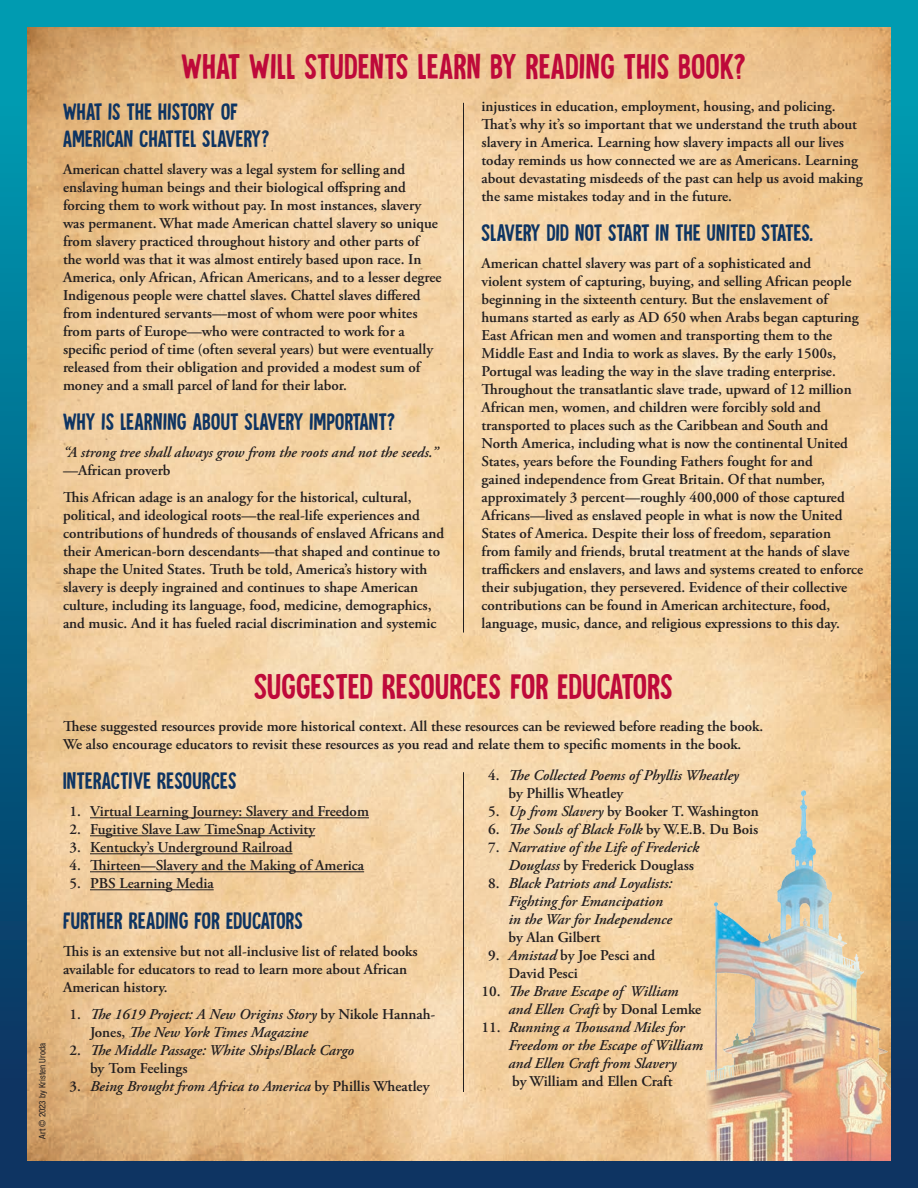
<style>
.page{position:relative;width:918px;height:1188px;background:#fff}
.page>*{position:absolute;margin:0;border:0;box-sizing:border-box;transform-origin:0 0}
.Head_span{font:36px "Tournedos";letter-spacing:.02em;color:#be093a}
.t1{font:24px/27px "Tournedos";letter-spacing:.02em;color:#0e3462}
.Body{font:600 15px/18px "Adobe Garamond Pro";color:#231f20}
.Body-2{font:italic 600 15px/18px "Adobe Garamond Pro";color:#231f20}
.Body_aft_head{font:600 15px/18px "Adobe Garamond Pro";color:#231f20}
.Body_before_list{font:600 15px/18px "Adobe Garamond Pro";color:#231f20}
.t2{font:condensed 9px "Helvetica Neue LT Pro";color:#231f20}
.s1{font-style:normal}
.s2{font-style:italic}
</style>
<div class="page">
<div style="left:0;top:0;width:918px;height:1188px;background:linear-gradient(to bottom,#00a1b6,#0b2a5b)"></div>
<svg style="left:917px;top:0;width:1px;height:1188px"></svg>
<img style="left:27px;top:27px;width:864px;height:1134px">
<img style="left:700px;top:777px;width:191px;height:384px">
<hr style="left:463px;top:103px;width:1px;height:529px;background:#231f20">
<hr style="left:90px;top:817px;width:279px;height:1px;background:#231f20">
<hr style="left:90px;top:835px;width:225px;height:1px;background:#231f20">
<hr style="left:90px;top:853px;width:203px;height:1px;background:#231f20">
<hr style="left:90px;top:871px;width:274px;height:1px;background:#231f20">
<hr style="left:90px;top:889px;width:124px;height:1px;background:#231f20">
<hr style="left:463px;top:772px;width:1px;height:320px;background:#231f20">
<p class="Head_span" style="left:181px;top:46px;width:566px">WHAT WILL STUDENTS LEARN BY READING THIS BOOK?</p>
<p class="t1" style="left:63px;top:98px;width:208px">WHAT IS THE HISTORY OF<br>AMERICAN CHATTEL SLAVERY?</p>
<p class="Body" style="left:63px;top:160px;width:380px">American chattel slavery was a legal system for selling and enslaving human beings and their biological offspring and forcing them to work without pay. In most instances, slavery was permanent. What made American chattel slavery so unique from slavery practiced throughout history and other parts of the world was that it was almost entirely based upon race. In America, only African, African Americans, and to a lesser degree Indigenous people were chattel slaves. Chattel slaves differed from indentured servants—most of whom were poor whites from parts of Europe—who were contracted to work for a specific period of time (often several years) but were eventually released from their obligation and provided a modest sum of money and a small parcel of land for their labor.</p>
<p class="t1" style="left:63px;top:408px;width:333px">WHY IS LEARNING ABOUT SLAVERY IMPORTANT?</p>
<p class="Body-2" style="left:63px;top:444px;width:377px">“A strong tree shall always grow from the roots and not the seeds.” <span class="s1">—African proverb</span></p>
<p class="Body" style="left:63px;top:489px;width:383px">This African adage is an analogy for the historical, cultural, political, and ideological roots—the real-life experiences and contributions of hundreds of thousands of enslaved Africans and their American-born descendants—that shaped and continue to shape the United States. Truth be told, America’s history with slavery is deeply ingrained and continues to shape American culture, including its language, food, medicine, demographics, and music. And it has fueled racial discrimination and systemic</p>
<p class="Body" style="left:482px;top:97px;width:383px">injustices in education, employment, housing, and policing.<br>That’s why it’s so important that we understand the truth about slavery in America. Learning how slavery impacts all our lives today reminds us how connected we are as Americans. Learning about devastating misdeeds of the past can help us avoid making the same mistakes today and in the future.</p>
<p class="t1" style="left:482px;top:219px;width:333px">SLAVERY DID NOT START IN THE UNITED STATES.</p>
<p class="Body" style="left:482px;top:255px;width:383px">American chattel slavery was part of a sophisticated and<br>violent system of capturing, buying, and selling African people beginning in the sixteenth century. But the enslavement of humans started as early as AD 650 when Arabs began capturing East African men and women and transporting them to the Middle East and India to work as slaves. By the early 1500s, Portugal was leading the way in the slave trading enterprise.<br>Throughout the transatlantic slave trade, upward of 12 million African men, women, and children were forcibly sold and transported to places such as the Caribbean and South and North America, including what is now the continental United States, years before the Founding Fathers fought for and<br>gained independence from Great Britain. Of that number, approximately 3 percent—roughly 400,000 of those captured Africans—lived as enslaved people in what is now the United States of America. Despite their loss of freedom, separation from family and friends, brutal treatment at the hands of slave traffickers and enslavers, and laws and systems created to enforce their subjugation, they persevered. Evidence of their collective contributions can be found in American architecture, food, language, music, dance, and religious expressions to this day.</p>
<p class="t2" style="left:37px;top:1138px;width:97px;rotate:-90deg">Art © 2023 by Kristen Uroda</p>
<p class="Head_span" style="left:254px;top:666px;width:420px">SUGGESTED RESOURCES FOR EDUCATORS</p>
<p class="Body_aft_head" style="left:63px;top:717px;width:702px">These suggested resources provide more historical context. All these resources can be reviewed before reading the book.<br>We also encourage educators to revisit these resources as you read and relate them to specific moments in the book.</p>
<p class="t1" style="left:63px;top:767px;width:175px">INTERACTIVE RESOURCES</p>
<p class="Body" style="left:70px;top:803px;width:301px">1. Virtual Learning Journey: Slavery and Freedom</p>
<p class="Body" style="left:70px;top:821px;width:247px">2. Fugitive Slave Law TimeSnap Activity</p>
<p class="Body" style="left:70px;top:839px;width:225px">3. Kentucky’s Underground Railroad</p>
<p class="Body" style="left:70px;top:857px;width:296px">4. Thirteen—Slavery and the Making of America</p>
<p class="Body" style="left:70px;top:875px;width:146px">5. PBS Learning Media</p>
<p class="t1" style="left:63px;top:907px;width:241px">FURTHER READING FOR EDUCATORS</p>
<p class="Body_before_list" style="left:63px;top:942px;width:356px">This is an extensive but not all-inclusive list of related books available for educators to read to learn more about African<br>American history.</p>
<p class="Body-2" style="left:90px;top:1005px;width:347px;text-indent:-20px"><span class="s1">1.</span> The 1619 Project: A New Origins Story <span class="s1">by Nikole Hannah-<br>Jones,</span> The New York Times Magazine</p>
<p class="Body-2" style="left:90px;top:1041px;width:266px;text-indent:-20px"><span class="s1">2.</span> The Middle Passage: White Ships/Black Cargo <span class="s1">by Tom Feelings</span></p>
<p class="Body-2" style="left:70px;top:1077px;width:361px"><span class="s1">3.</span> Being Brought from Africa to America <span class="s1">by Phillis Wheatley</span></p>
<p class="Body-2" style="left:508px;top:767px;width:232px;text-indent:-20px"><span class="s1">4.</span> The Collected Poems of Phyllis Wheatley <span class="s1">by Phillis Wheatley</span></p>
<p class="Body" style="left:488px;top:803px;width:272px">5. <span class="s2">Up from Slavery</span> by Booker T. Washington</p>
<p class="Body-2" style="left:488px;top:821px;width:272px"><span class="s1">6.</span> The Souls of Black Folk <span class="s1">by W.E.B. Du Bois</span></p>
<p class="Body-2" style="left:508px;top:839px;width:192px;text-indent:-20px"><span class="s1">7.</span> Narrative of the Life of Frederick<br>Douglass <span class="s1">by Frederick Douglass</span></p>
<p class="Body-2" style="left:508px;top:875px;width:165px;text-indent:-20px"><span class="s1">8.</span> Black Patriots and Loyalists:<br>Fighting for Emancipation in the War for Independence <span class="s1">by Alan Gilbert</span></p>
<p class="Body" style="left:508px;top:947px;width:148px;text-indent:-20px">9. <span class="s2">Amistad</span> by Joe Pesci and<br>David Pesci</p>
<p class="Body-2" style="left:508px;top:983px;width:194px;text-indent:-27px"><span class="s1">10.</span> The Brave Escape of William and Ellen Craft <span class="s1">by Donal Lemke</span></p>
<p class="Body-2" style="left:508px;top:1019px;width:196px;text-indent:-27px"><span class="s1">11.</span> Running a Thousand Miles for<br>Freedom or the Escape of William and Ellen Craft from Slavery<br><span class="s1">by William and Ellen Craft</span></p>
</div>
